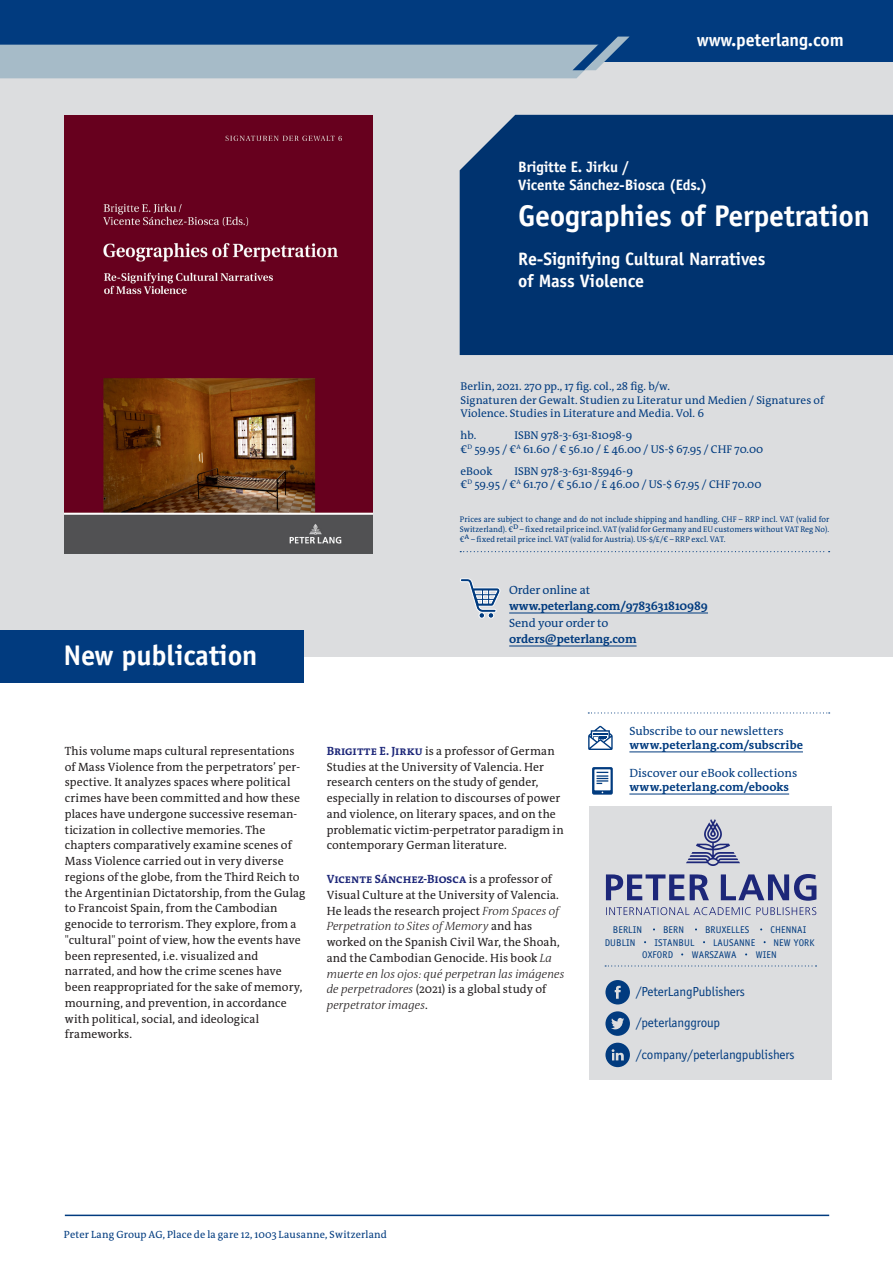
<style>
.page{position:relative;width:893px;height:1263px;background:#fff}
.page>*{position:absolute;margin:0;border:0;box-sizing:border-box;transform-origin:0 0}
.t1{font:700 30px "Officina Sans";letter-spacing:-.01em;color:#fff}
.t2{font:700 28.5px "Officina Sans";letter-spacing:-.01em;color:#fff}
.t3{font:700 18px/21.6px "Officina Sans";letter-spacing:-.01em;color:#fff}
.t4{font:700 15px/18px "Officina Sans";letter-spacing:-.01em;color:#fff}
.t5{font:13.05px "Officina Sans";letter-spacing:-.01em;color:#013b7f}
.t6{font:12px/15.8px "The Antiqua B W5 Plain";letter-spacing:.01em;color:#231f20}
.t7{font:700 12px "The Antiqua B W7";letter-spacing:-.01em;color:#013b7f}
.t8{font:italic 300 12px "The Antiqua B W3";letter-spacing:.005em;color:#231f20}
.t9{font:12px "The Antiqua B W5 Plain";letter-spacing:-.005em;color:#013b7f}
.t10{font:700 12px "The Antiqua B W7";letter-spacing:.005em;color:#1d2779}
.t11{font:11.25px/13.5px "The Antiqua B W5 Plain";color:#013b7f}
.t12{font:10.5px "The Antiqua B W5 Plain";letter-spacing:.015em;color:#013b7f}
.t13{font:9.75px "Officina Sans";letter-spacing:.01em;color:#013b7f}
.t14{font:8.25px/9.9px "The Antiqua B W5 Plain";letter-spacing:.015em;color:#013b7f;text-align:justify;scale:.95 1}
.s1{font-family:"The Antiqua B W7";font-weight:700;color:#1d2779}
.s2{font-family:"The Antiqua B W5 Plain";font-weight:400;color:#231f20}
.s3{font-family:"The Antiqua B W3";font-weight:300;font-style:italic}
.s4{font-family:"The Antiqua B W5 Plain";font-weight:400;font-style:normal}
</style>
<div class="page">
<div style="left:0;top:49px;width:893px;height:608px;background:#dcdddf"></div>
<div style="left:0;top:0;width:893px;height:62px;background:#013b7f"></div>
<svg style="left:0;top:37px;width:629px;height:41px"></svg>
<div style="left:460px;top:115px;width:433px;height:240px;background:#00336f"></div>
<hr style="left:65px;top:1214px;width:764px;height:2px;background:#013b7f">
<div style="left:0;top:630px;width:303px;height:53px;background:#013b7f"></div>
<svg style="left:460px;top:551px;width:370px;height:1px"></svg>
<hr style="left:509px;top:613px;width:199px;height:1px;background:#013b7f">
<hr style="left:509px;top:646px;width:128px;height:1px;background:#013b7f">
<hr style="left:629px;top:752px;width:174px;height:1px;background:#013b7f">
<hr style="left:629px;top:794px;width:160px;height:1px;background:#013b7f">
<svg style="left:588px;top:726px;width:25px;height:24px"></svg>
<svg style="left:592px;top:767px;width:21px;height:28px"></svg>
<div style="left:488px;top:612px;width:6px;height:7px;border:1px solid #fff;border-radius:50%"></div>
<svg style="left:460px;top:578px;width:41px;height:40px"></svg>
<div style="left:479px;top:612px;width:6px;height:7px;border:1px solid #fff;border-radius:50%"></div>
<svg style="left:588px;top:712px;width:242px;height:1px"></svg>
<div style="left:589px;top:806px;width:243px;height:274px;background:#dcdddf"></div>
<svg style="left:605px;top:1043px;width:25px;height:24px"></svg>
<svg style="left:605px;top:980px;width:25px;height:24px"></svg>
<svg style="left:605px;top:1011px;width:25px;height:25px"></svg>
<svg style="left:604px;top:965px;width:212px;height:1px"></svg>
<svg style="left:606px;top:874px;width:210px;height:27px"></svg>
<svg style="left:606px;top:907px;width:210px;height:8px"></svg>
<img style="left:687px;top:820px;width:53px;height:46px">
<img style="left:65px;top:116px;width:308px;height:437px">
<h3 class="t3" style="left:697px;top:29px;width:148px">www.peterlang.com</h3>
<p class="t4" style="left:518px;top:158px;width:191px">Brigitte E. Jirku /<br>Vicente Sánchez-Biosca (Eds.)</p>
<h1 class="t1" style="left:518px;top:197px;width:353px">Geographies of Perpetration</h1>
<h3 class="t3" style="left:518px;top:248px;width:249px">Re-Signifying Cultural Narratives of Mass Violence</h3>
<p class="t11" style="left:460px;top:380px;width:365px">Berlin, 2021. 270 pp., 17 fig. col., 28 fig. b/w.<br>Signaturen der Gewalt. Studien zu Literatur und Medien / Signatures of<br>Violence. Studies in Literature and Media. Vol. 6</p>
<p class="t11" style="left:460px;top:429px;width:17px">hb.</p>
<p class="t11" style="left:460px;top:429px;width:304px;text-indent:54px">ISBN 978-3-631-81098-9<br>€<sup>D</sup> 59.95 / €<sup>A</sup> 61.60 / € 56.10 / £ 46.00 / US-$ 67.95 / CHF 70.00</p>
<p class="t11" style="left:460px;top:464px;width:34px">eBook</p>
<p class="t11" style="left:460px;top:464px;width:303px;text-indent:54px">ISBN 978-3-631-85946-9<br>€<sup>D</sup> 59.95 / €<sup>A</sup> 61.70 / € 56.10 / £ 46.00 / US-$ 67.95 / CHF 70.00</p>
<h2 class="t2" style="left:64px;top:638px;width:195px">New publication</h2>
<p class="t14" style="left:460px;top:514px;width:390px">Prices are subject to change and do not include shipping and handling. CHF – RRP incl. VAT (valid for Switzerland). €D – fixed retail price incl. VAT (valid for Germany and EU customers without VAT Reg No). €A – fixed retail price incl. VAT (valid for Austria). US-$/£/€ – RRP excl. VAT.</p>
<p class="t9" style="left:509px;top:582px;width:82px">Order online at</p>
<p class="t7" style="left:509px;top:598px;width:200px">www.peterlang.com/9783631810989</p>
<p class="t9" style="left:509px;top:615px;width:101px">Send your order to</p>
<p class="t7" style="left:509px;top:631px;width:129px">orders@peterlang.com</p>
<p class="t6" style="left:65px;top:743px;width:242px">This volume maps cultural representations of Mass Violence from the perpetrators’ per&shy;spective. It analyzes spaces where political crimes have been committed and how these places have undergone successive reseman&shy;ticization in collective memories. The chapters comparatively examine scenes of Mass Violence carried out in very diverse regions of the globe, from the Third Reich to the Argentinian Dictatorship, from the Gulag to Francoist Spain, from the Cambodian genocide to terrorism. They explore, from a "cultural" point of view, how the events have been represented, i.e. visualized and narrated, and how the crime scenes have been reappropriated for the sake of memory, mourning, and prevention, in accordance with political, social, and ideological frameworks.</p>
<p class="t6" style="left:327px;top:743px;width:238px"><span class="s1">Brigitte E. Jirku</span> is a professor of German Studies at the University of Valencia. Her research centers on the study of gender, especially in relation to discourses of power and violence, on literary spaces, and on the problematic victim-perpetrator paradigm in contemporary German literature.</p>
<p class="t10" style="left:327px;top:871px;width:227px">Vicente Sánchez-Biosca <span class="s2">is a professor of</span></p>
<p class="t6" style="left:327px;top:887px;width:234px">Visual Culture at the University of Valencia.<br>He leads the research project <span class="s3">From Spaces of</span></p>
<p class="t8" style="left:327px;top:918px;width:207px">Perpetration to Sites of Memory <span class="s4">and has</span></p>
<p class="t6" style="left:327px;top:934px;width:234px">worked on the Spanish Civil War, the Shoah, and the Cambodian Genocide. His book <span class="s3">La</span></p>
<p class="t8" style="left:327px;top:966px;width:239px">muerte en los ojos: qué perpetran las imágenes</p>
<p class="t6" style="left:327px;top:981px;width:221px"><span class="s3">de perpetradores</span> (2021) is a global study of</p>
<p class="t8" style="left:327px;top:997px;width:103px">perpetrator images<span class="s4">.</span></p>
<p class="t9" style="left:629px;top:723px;width:156px">Subscribe to our newsletters</p>
<p class="t7" style="left:629px;top:737px;width:175px">www.peterlang.com/subscribe</p>
<p class="t9" style="left:629px;top:765px;width:169px">Discover our eBook collections</p>
<p class="t7" style="left:629px;top:779px;width:161px">www.peterlang.com/ebooks</p>
<p class="t13" style="left:613px;top:924px;width:31px">BERLIN</p>
<p class="t13" style="left:663px;top:924px;width:22px">BERN</p>
<p class="t13" style="left:705px;top:924px;width:46px">BRUXELLES</p>
<p class="t13" style="left:770px;top:924px;width:37px">CHENNAI</p>
<p class="t13" style="left:605px;top:937px;width:32px">DUBLIN</p>
<p class="t13" style="left:654px;top:937px;width:41px">ISTANBUL</p>
<p class="t13" style="left:713px;top:937px;width:44px">LAUSANNE</p>
<p class="t13" style="left:773px;top:937px;width:43px">NEW YORK</p>
<p class="t13" style="left:642px;top:949px;width:32px">OXFORD</p>
<p class="t13" style="left:692px;top:949px;width:46px">WARSZAWA</p>
<p class="t13" style="left:756px;top:949px;width:22px">WIEN</p>
<p class="t5" style="left:636px;top:984px;width:111px">/PeterLangPublishers</p>
<p class="t5" style="left:636px;top:1015px;width:86px">/peterlanggroup</p>
<p class="t5" style="left:636px;top:1047px;width:160px">/company/peterlangpublishers</p>
<p class="t12" style="left:64px;top:1228px;width:324px">Peter Lang Group AG, Place de la gare 12, 1003 Lausanne, Switzerland</p>
</div>
